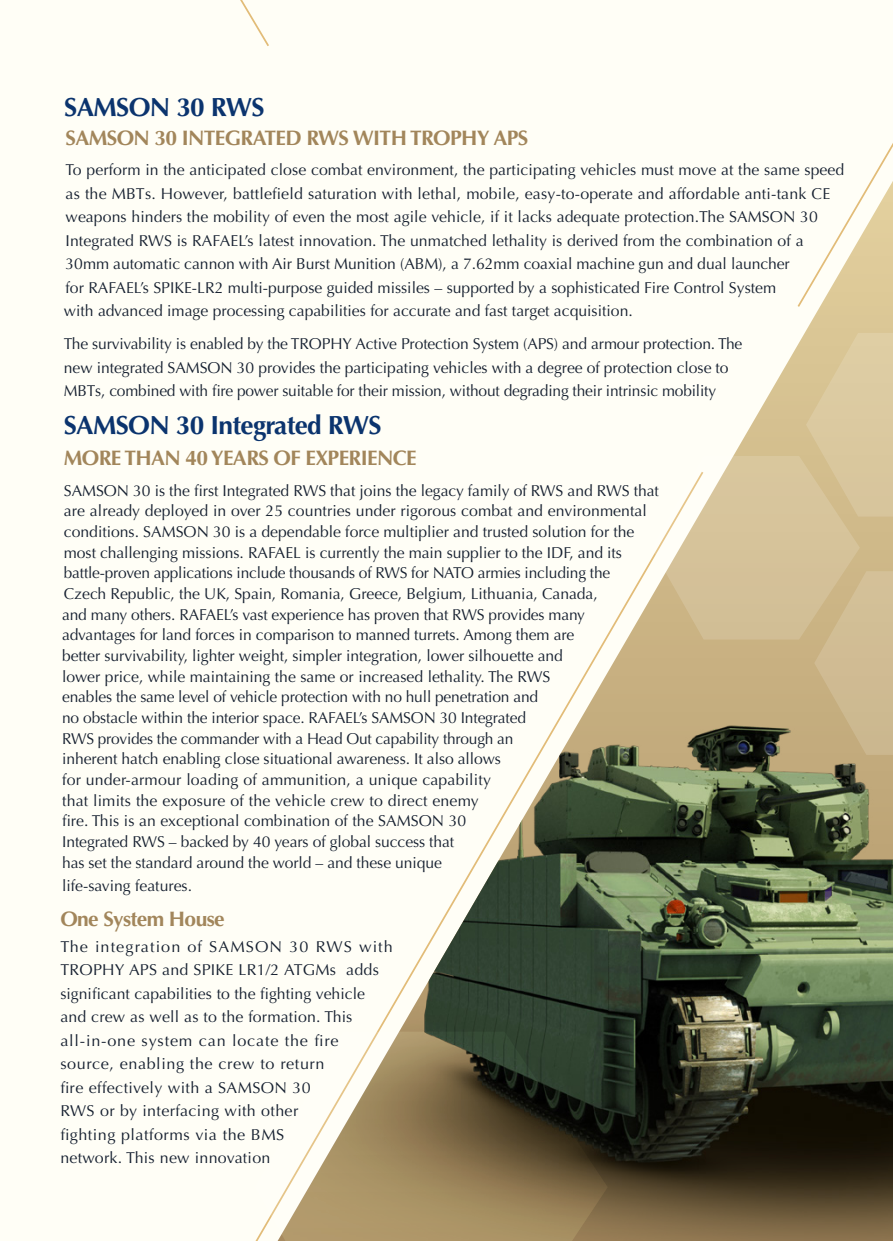
<style>
.page{position:relative;width:893px;height:1241px;background:#fff}
.page>*{position:absolute;margin:0;border:0;box-sizing:border-box;transform-origin:0 0}
.t1{font:700 26.25px "Optima LT Std";letter-spacing:-.025em;color:#0b346e}
.t2{font:700 21px "Optima";letter-spacing:-.03em;color:#a2865b}
.t3{font:15.75px/20.7px "Optima";color:#162030}
.t4{font:15.75px "Optima";letter-spacing:.065em;color:#162030}
</style>
<div class="page">
<div style="left:0;top:0;width:893px;height:1240px;background:#fffef6"></div>
<svg style="left:573px;top:559px;width:78px;height:134px"></svg>
<svg style="left:797px;top:143px;width:96px;height:166px"></svg>
<img style="left:377px;top:693px;width:516px;height:547px">
<svg style="left:651px;top:333px;width:242px;height:421px"></svg>
<svg style="left:256px;top:1031px;width:352px;height:209px"></svg>
<svg style="left:240px;top:0;width:29px;height:46px"></svg>
<h1 class="t1" style="left:64px;top:91px;width:202px">SAMSON 30 RWS</h1>
<h2 class="t2" style="left:66px;top:126px;width:464px">SAMSON 30 INTEGRATED RWS WITH TROPHY APS</h2>
<p class="t3" style="left:64px;top:158px;width:782px;line-height:23.4px">To perform in the anticipated close combat environment, the participating vehicles must move at the same speed as the MBTs. However, battlefield saturation with lethal, mobile, easy-to-operate and affordable anti-tank CE weapons hinders the mobility of even the most agile vehicle itif, lacks adequate protection.The SAMSON 30<br>Integrated RWS is RAFAELs’ latest innovation. The unmatched lethality is derived from the combination of a 30mm automatic cannon with Air Burst Munition (ABM a,) 7.62mm coaxial machine gun and dual launcher<br>for RAFAELs’ SPIKE-LR2 multi-purpose guided missiles – supported by a sophisticated Fire Control System<br>with advanced image processing capabilities for accurate and fast target acquisition.</p>
<p class="t3" style="left:64px;top:332px;width:680px;line-height:23.4px">The survivability is enabled by the TROPHY Active Protection System (APS) and armour protection. The new integrated SAMSON 30 provides the participating vehicles with a degree of protection close to<br>MBTs, combined with fire power suitable for their mission, without degrading their intrinsic mobility</p>
<h1 class="t1" style="left:64px;top:410px;width:319px">SAMSON 30 Integrated RWS</h1>
<h2 class="t2" style="left:64px;top:446px;width:354px">MORE THAN 40 YEARS OF EXPERIENCE</h2>
<p class="t3" style="left:62px;top:480px;width:598px">SAMSON 30 is the first Integrated RWS that joins the legacy family of RWS and RWS that are already deployed in over 25 countries under rigorous combat and environmental conditions. SAMSON 30 is a dependable force multiplier and trusted solution for the most challenging missions. RAFAEL is currently the main supplier to the IDF, and its battle-proven applications include thousands of RWS for NATO armies including the<br>Czech Republic, the UK, Spain, Romania, Greece, Belgium, Lithuania, Canada,<br>and many others. RAFAELs’ vast experience has proven that RWS provides many advantages for land forces in comparison to manned turrets. Among them are<br>better survivability, lighter weight, simpler integration, lower silhouette and<br>lower price, while maintaining the same or increased lethality. The RWS<br>enables the same level of vehicle protection with no hull penetration and<br>no obstacle within the interior space. RAFAELs’ SAMSON 30 Integrated<br>RWS provides the commander with a Head Out capability through an<br>inherent hatch enabling close situational awareness It. also allows<br>for under-armour loading of ammunition a, unique capability<br>that limits the exposure of the vehicle crew to direct enemy<br>fire. This is an exceptional combination of the SAMSON 30<br>Integrated RWS – backed by 40 years of global success that<br>has set the standard around the world – and these unique</p>
<p class="t3" style="left:62px;top:875px;width:131px">life-saving features.</p>
<h2 class="t2" style="left:60px;top:906px;width:166px">One System House</h2>
<p class="t3" style="left:359px;top:936px;width:35px">with</p>
<p class="t3" style="left:188px;top:936px;width:16px">of</p>
<p class="t3" style="left:60px;top:936px;width:29px">The</p>
<p class="t4" style="left:95px;top:937px;width:87px">integration</p>
<p class="t3" style="left:209px;top:936px;width:74px">SAMSON</p>
<p class="t3" style="left:316px;top:936px;width:38px">RWS</p>
<p class="t3" style="left:289px;top:936px;width:21px">30</p>
<p class="t3" style="left:60px;top:958px;width:306px;line-height:23.4px">TROPHY APS and SPIKE LR1/2 ATGMs significant capabilities to the fighting vehicle and crew as well as to the formation. This all-in-one system can locate the fire source, enabling the crew to return<br>fire effectively with a SAMSON 30<br>RWS or by interfacing with other<br>fighting platforms via the BMS<br>network. This new innovation</p>
<p class="t3" style="left:346px;top:959px;width:34px">adds</p>
</div>
